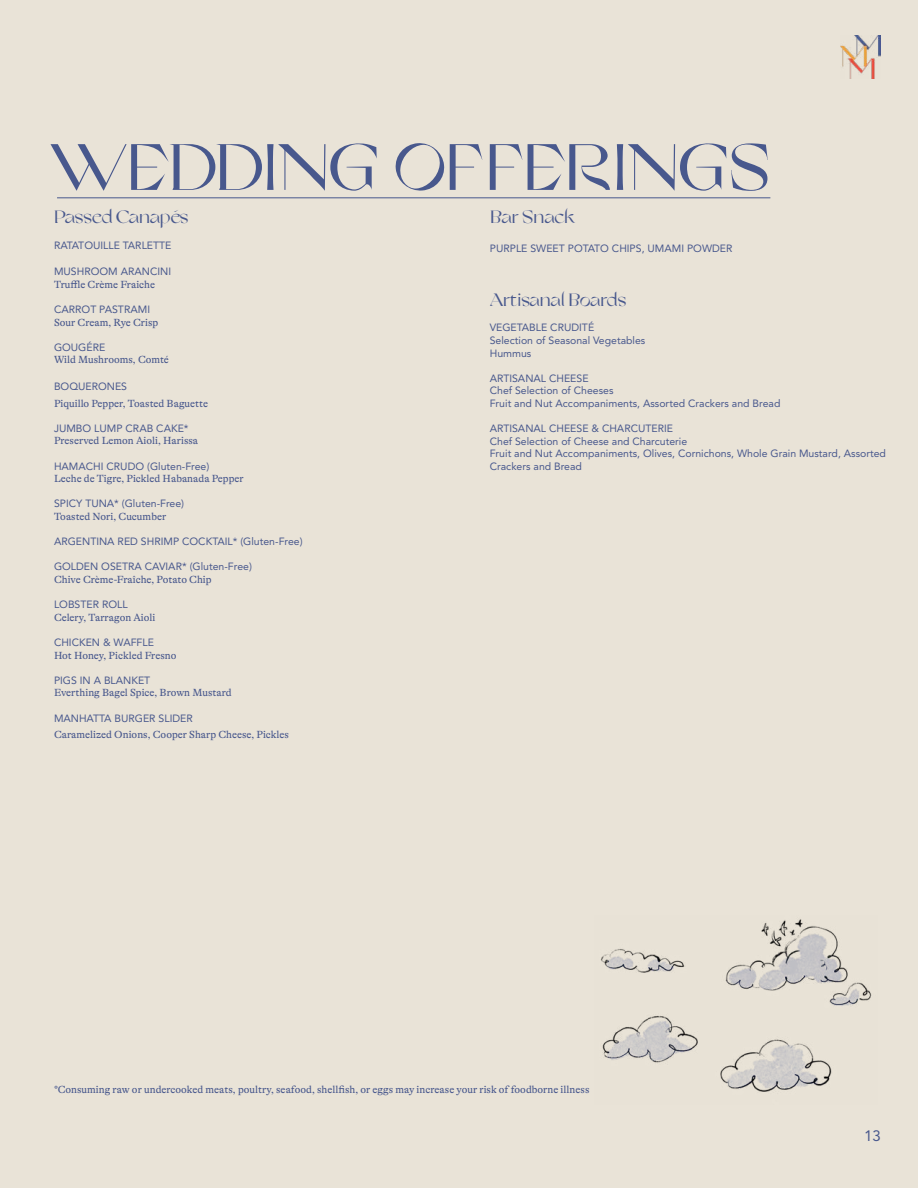
<style>
.page{position:relative;width:918px;height:1188px;background:#e9e3d7}
.page>*{position:absolute;margin:0;border:0;box-sizing:border-box;transform-origin:0 0}
.t1{font:66px "Grand Slang";letter-spacing:-.01em;color:#48588d}
.t2{font:18px "Grand Slang B Side";letter-spacing:-.03em;color:#48588d}
.t3{font:15px "Avenir LT Std";color:#48588d}
.t4{font:10.5px/12.6px "Avenir LT Std";color:#48588d}
.t5{font:10.5px "GT Alpina";color:#48588d}
.s1{font-family:"Grand Slang"}
</style>
<div class="page">
<img style="left:841px;top:36px;width:39px;height:43px">
<hr style="left:57px;top:198px;width:713px;height:1px;background:#48588d">
<img style="left:601px;top:919px;width:271px;height:173px">
<h1 class="t1" style="left:53px;top:130px;width:719px">WEDDING OFFERINGS</h1>
<h2 class="t2" style="left:54px;top:207px;width:135px">Passed Canap<span class="s1">é</span>s</h2>
<p class="t4" style="left:54px;top:239px;width:119px">RATATOUILLE TARLETTE</p>
<p class="t4" style="left:54px;top:265px;width:119px">MUSHROOM ARANCINI</p>
<p class="t5" style="left:54px;top:278px;width:103px">Truffle Crème Fraiche</p>
<p class="t4" style="left:54px;top:303px;width:98px">CARROT PASTRAMI</p>
<p class="t5" style="left:54px;top:316px;width:106px">Sour Cream, Rye Crisp</p>
<p class="t4" style="left:54px;top:341px;width:53px">GOUGÉRE</p>
<p class="t5" style="left:54px;top:354px;width:116px">Wild Mushrooms, Comté</p>
<p class="t4" style="left:54px;top:381px;width:75px">BOQUERONES</p>
<p class="t5" style="left:54px;top:397px;width:156px">Piquillo Pepper, Toasted Baguette</p>
<p class="t4" style="left:54px;top:422px;width:136px">JUMBO LUMP CRAB CAKE*</p>
<p class="t5" style="left:54px;top:435px;width:146px">Preserved Lemon Aioli, Harissa</p>
<p class="t4" style="left:54px;top:460px;width:157px">HAMACHI CRUDO (Gluten-Free)</p>
<p class="t5" style="left:54px;top:473px;width:191px">Leche de Tigre, Pickled Habanada Pepper</p>
<p class="t4" style="left:54px;top:498px;width:132px">SPICY TUNA* (Gluten-Free)</p>
<p class="t5" style="left:54px;top:511px;width:114px">Toasted Nori, Cucumber</p>
<p class="t4" style="left:54px;top:535px;width:250px">ARGENTINA RED SHRIMP COCKTAIL* (Gluten-Free)</p>
<p class="t4" style="left:54px;top:561px;width:199px">GOLDEN OSETRA CAVIAR* (Gluten-Free)</p>
<p class="t5" style="left:54px;top:574px;width:159px">Chive Crème-Fraîche, Potato Chip</p>
<p class="t4" style="left:54px;top:598px;width:75px">LOBSTER ROLL</p>
<p class="t5" style="left:54px;top:611px;width:103px">Celery, Tarragon Aioli</p>
<p class="t4" style="left:54px;top:636px;width:101px">CHICKEN &amp; WAFFLE</p>
<p class="t5" style="left:54px;top:649px;width:124px">Hot Honey, Pickled Fresno</p>
<p class="t4" style="left:54px;top:674px;width:98px">PIGS IN A BLANKET</p>
<p class="t5" style="left:54px;top:687px;width:179px">Everthing Bagel Spice, Brown Mustard</p>
<p class="t4" style="left:54px;top:712px;width:140px">MANHATTA BURGER SLIDER</p>
<p class="t5" style="left:54px;top:728px;width:237px">Caramelized Onions, Cooper Sharp Cheese, Pickles</p>
<h2 class="t2" style="left:490px;top:207px;width:88px">Bar Snack</h2>
<p class="t4" style="left:490px;top:242px;width:244px">PURPLE SWEET POTATO CHIPS, UMAMI POWDER</p>
<h2 class="t2" style="left:490px;top:290px;width:137px">Artisanal Boards</h2>
<p class="t4" style="left:490px;top:321px;width:157px">VEGETABLE CRUDITÉ<br>Selection of Seasonal Vegetables<br>Hummus</p>
<p class="t4" style="left:490px;top:372px;width:292px">ARTISANAL CHEESE<br>Chef Selection of Cheeses<br>Fruit and Nut Accompaniments, Assorted Crackers and Bread</p>
<p class="t4" style="left:490px;top:422px;width:398px">ARTISANAL CHEESE &amp; CHARCUTERIE<br>Chef Selection of Cheese and Charcuterie<br>Fruit and Nut Accompaniments, Olives, Cornichons, Whole Grain Mustard, Assorted Crackers and Bread</p>
<p class="t5" style="left:54px;top:1083px;width:537px">*Consuming raw or undercooked meats, poultry, seafood, shellfish, or eggs may increase your risk of foodborne illness</p>
<h3 class="t3" style="left:864px;top:1127px;width:18px">13</h3>
</div>
